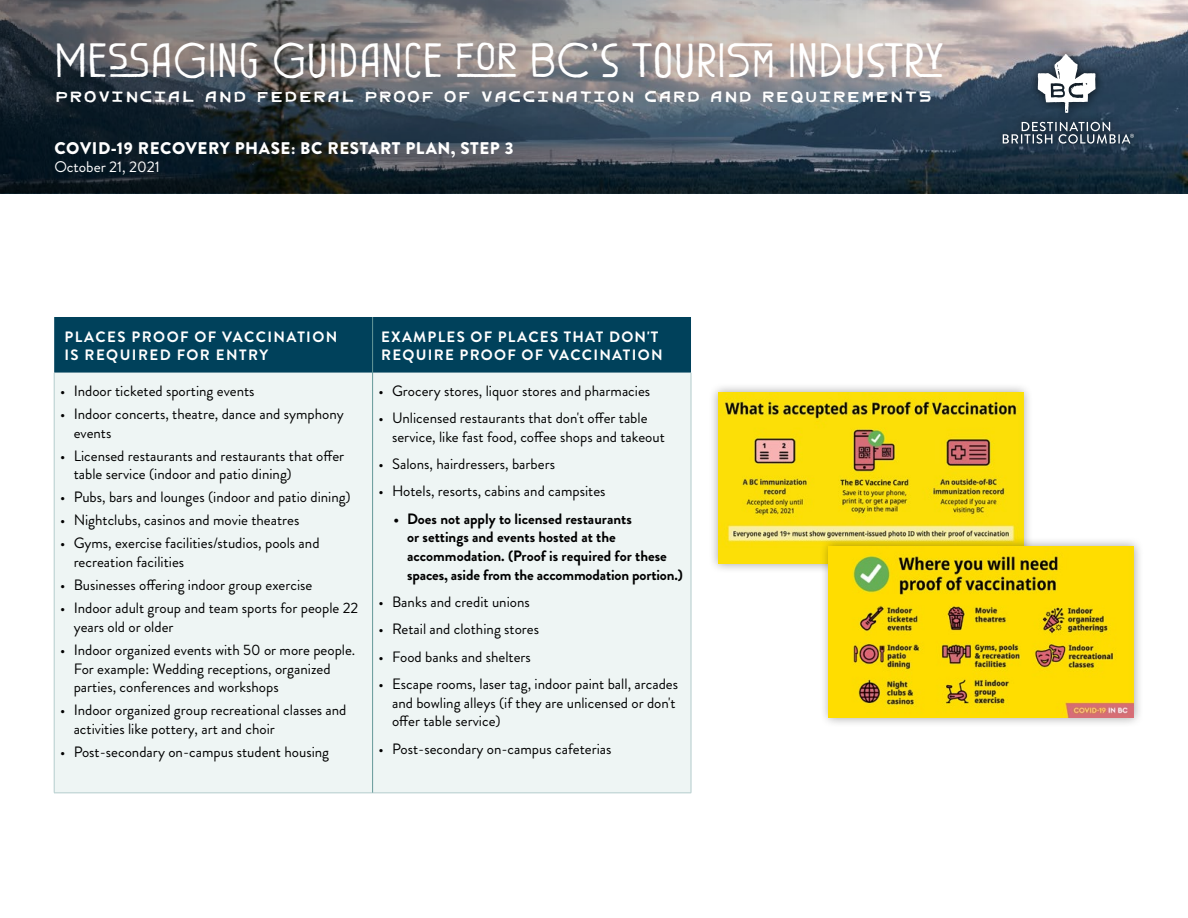
<style>
.page{position:relative;width:1188px;height:918px;background:#fff}
.page>*{position:absolute;margin:0;border:0;box-sizing:border-box;transform-origin:0 0}
.t1{font:36px "Great Forestv 2 Pro";color:#fff}
.t2{font:23.7px "Great Forest Small Caps";color:#fff}
.t3{font:900 16.8px "Brandon Grotesque";letter-spacing:.035em;color:#fff}
.t4{font:15.3px "Brandon Grotesque";color:#fff}
.t5{font:15px/18.8px "Brandon Grotesque";color:#000}
.t6{font:700 15px/18.8px "Brandon Grotesque";color:#000}
.t7{font:700 15px/18px "Brandon Grotesque";letter-spacing:.085em;color:#fff}
</style>
<div class="page">
<svg style="left:0;top:0;width:1188px;height:193px;background:#585f66"></svg>
<div style="left:993px;top:45px;width:150px;height:108px;background:#000;opacity:.75"></div>
<svg style="left:1038px;top:54px;width:57px;height:59px"></svg>
<svg style="left:1003px;top:122px;width:131px;height:22px;background:#536271"></svg>
<div style="left:54px;top:317px;width:637px;height:56px;background:#00415b"></div>
<div style="left:55px;top:373px;width:636px;height:420px;background:#eef5f4"></div>
<hr style="left:54px;top:373px;width:1px;height:420px;background:#b3cccc">
<hr style="left:691px;top:373px;width:1px;height:420px;background:#b3cccc">
<hr style="left:54px;top:793px;width:319px;height:1px;background:#b3cccc">
<hr style="left:373px;top:793px;width:318px;height:1px;background:#b3cccc">
<hr style="left:372px;top:373px;width:1px;height:420px;background:#699">
<hr style="left:372px;top:317px;width:1px;height:56px;background:#699">
<div style="left:709px;top:383px;width:324px;height:191px;background:#000;opacity:.35"></div>
<img style="left:718px;top:392px;width:305px;height:172px">
<div style="left:819px;top:537px;width:325px;height:191px;background:#000;opacity:.35"></div>
<img style="left:829px;top:546px;width:305px;height:172px">
<h1 class="t1" style="left:54px;top:33px;width:891px">MES_SAGING GUIDANCE F_O_R BC'S TOURIS≠M INDUSTR_Y</h1>
<h2 class="t2" style="left:54px;top:87px;width:880px">Provincial and Federal Proof of Vaccination Card and Requirements</h2>
<p class="t3" style="left:54px;top:136px;width:461px">COVID-19 RECOVERY PHASE: BC RESTART PLAN, STEP 3</p>
<p class="t4" style="left:54px;top:156px;width:107px">October 21, 2021</p>
<p class="t7" style="left:65px;top:328px;width:274px">PLACES PROOF OF VACCINATION<br>IS REQUIRED FOR ENTRY</p>
<p class="t7" style="left:381px;top:328px;width:283px">EXAMPLES OF PLACES THAT DON'T<br>REQUIRE PROOF OF VACCINATION</p>
<p class="t5" style="left:60px;top:382px;width:196px">• Indoor ticketed sporting events</p>
<p class="t5" style="left:74px;top:405px;width:272px;text-indent:-14px">• Indoor concerts, theatre, dance and symphony events</p>
<p class="t5" style="left:74px;top:446px;width:272px;text-indent:-14px">• Licensed restaurants and restaurants that offer table service (indoor and patio dining)</p>
<p class="t5" style="left:60px;top:488px;width:292px">• Pubs, bars and lounges (indoor and patio dining)</p>
<p class="t5" style="left:60px;top:511px;width:241px">• Nightclubs, casinos and movie theatres</p>
<p class="t5" style="left:74px;top:534px;width:247px;text-indent:-14px">• Gyms, exercise facilities/studios, pools and recreation facilities</p>
<p class="t5" style="left:60px;top:576px;width:254px">• Businesses offering indoor group exercise</p>
<p class="t5" style="left:74px;top:599px;width:286px;text-indent:-14px">• Indoor adult group and team sports for people 22 years old or older</p>
<p class="t5" style="left:74px;top:640px;width:283px;text-indent:-14px">• Indoor organized events with 50 or more people.<br>For example: Wedding receptions, organized parties, conferences and workshops</p>
<p class="t5" style="left:74px;top:701px;width:274px;text-indent:-14px">• Indoor organized group recreational classes and activities like pottery, art and choir</p>
<p class="t5" style="left:60px;top:743px;width:271px">• Post-secondary on-campus student housing</p>
<p class="t5" style="left:379px;top:381px;width:273px">• Grocery stores, liquor stores and pharmacies</p>
<p class="t5" style="left:392px;top:409px;width:274px;text-indent:-14px">• Unlicensed restaurants that don't offer table service, like fast food, coffee shops and takeout</p>
<p class="t5" style="left:379px;top:455px;width:178px">• Salons, hairdressers, barbers</p>
<p class="t5" style="left:379px;top:482px;width:229px">• Hotels, resorts, cabins and campsites</p>
<p class="t6" style="left:407px;top:509px;width:277px;text-indent:-14px">• Does not apply to licensed restaurants<br>or settings and events hosted at the accommodation. (Proof is required for these spaces, aside from the accommodation portion.)</p>
<p class="t5" style="left:379px;top:593px;width:153px">• Banks and credit unions</p>
<p class="t5" style="left:379px;top:620px;width:162px">• Retail and clothing stores</p>
<p class="t5" style="left:379px;top:647px;width:154px">• Food banks and shelters</p>
<p class="t5" style="left:392px;top:674px;width:288px;text-indent:-14px">• Escape rooms, laser tag, indoor paint ball, arcades and bowling alleys (if they are unlicensed or don't offer table service)</p>
<p class="t5" style="left:379px;top:739px;width:234px">• Post-secondary on-campus cafeterias</p>
</div>
